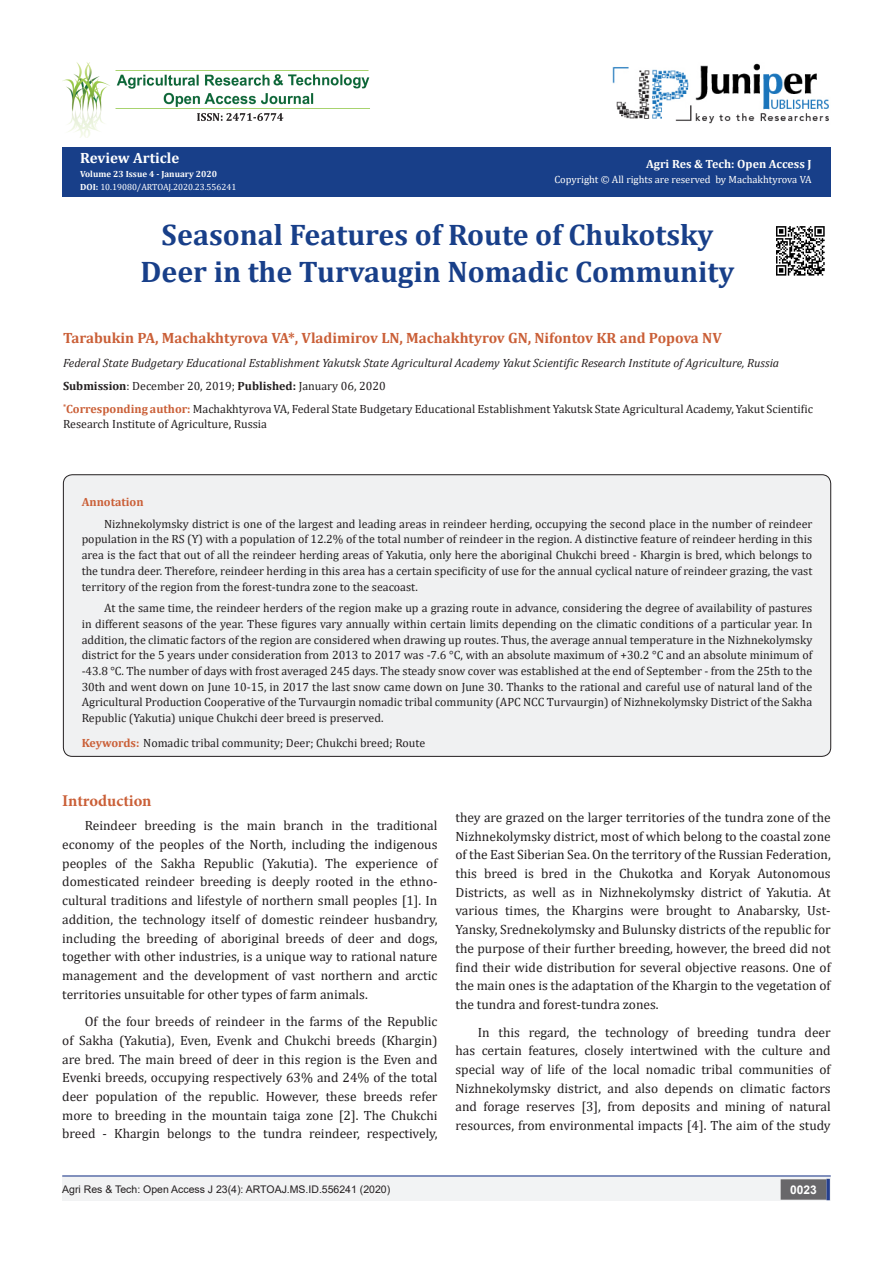
<style>
.page{position:relative;width:893px;height:1263px;background:#fff}
.page>*{position:absolute;margin:0;border:0;box-sizing:border-box;transform-origin:0 0}
.t1{font:700 29.85px "Cambria";color:#183f89}
.t2{font:700 16.5px "Minion Pro";letter-spacing:-.005em;color:#ca5f37}
.t3{font:700 15px "Cambria";color:#ca5f37}
.t4{font:700 15px "Cambria";color:#fff}
.t5{font:13.5px/18.8px "Cambria";color:#231f20;text-align:justify}
.t6{font:12px/15.8px "Cambria";color:#231f20;text-align:justify}
.t7{font:italic 12px "Cambria";color:#231f20}
.t8{font:700 12px "Cambria";color:#fffefc}
.t9{font:700 12px "Cambria";color:#ca5f37}
.t10{font:700 12px "Arial";color:#fff}
.t11{font:10.5px "Arial";color:#231f20}
.t12{font:10.5px "Cambria";color:#fffefc}
.t13{font:9px "Cambria";color:#fff}
.t14{font:700 9px "Cambria";color:#fffefc}
.s1{font-weight:700}
.s2{font-weight:700;color:#ca5f37}
</style>
<div class="page">
<div style="left:62px;top:1176px;width:441px;height:25px;background:#f2f3f4"></div>
<div style="left:503px;top:1176px;width:328px;height:25px;background:#f2f3f4"></div>
<div style="left:781px;top:1180px;width:45px;height:19px;background:#68676a"></div>
<div style="left:781px;top:1179px;width:45px;height:21px;border:2px solid #68676a"></div>
<svg style="left:826px;top:1179px;width:4px;height:21px"></svg>
<img style="left:612px;top:63px;width:217px;height:61px">
<img style="left:62px;top:62px;width:308px;height:76px">
<div style="left:62px;top:147px;width:768px;height:50px;background:#183f89"></div>
<hr style="left:62px;top:1175px;width:769px;height:1px;background:#253f8e">
<div style="left:63px;top:475px;width:768px;height:281px;background:#f0f1f2;border-radius:9px"></div>
<img style="left:776px;top:226px;width:49px;height:50px">
<p class="t4" style="left:80px;top:148px;width:101px">Review Article</p>
<p class="t14" style="left:80px;top:167px;width:138px">Volume 23 Issue 4 - January 2020</p>
<p class="t13" style="left:80px;top:182px;width:158px"><span class="s1">DOI:</span> 10.19080/ARTOAJ.2020.23.556241</p>
<p class="t8" style="left:646px;top:155px;width:167px">Agri Res &amp; Tech: Open Access J</p>
<p class="t12" style="left:554px;top:174px;width:259px">Copyright © All rights are reserved by Machakhtyrova VA</p>
<p class="t1" style="left:162px;top:214px;width:553px">Seasonal Features of Route of Chukotsky</p>
<p class="t1" style="left:141px;top:251px;width:595px">Deer in the Turvaugin Nomadic Community</p>
<p class="t3" style="left:63px;top:328px;width:660px">Tarabukin PA, Machakhtyrova VA*, Vladimirov LN, Machakhtyrov GN, Nifontov KR and Popova NV</p>
<p class="t7" style="left:63px;top:354px;width:718px">Federal State Budgetary Educational Establishment Yakutsk State Agricultural Academy Yakut Scientific Research Institute of Agriculture, Russia</p>
<p class="t6" style="left:63px;top:378px;width:324px"><span class="s1">Submission</span>: December 20, 2019; <span class="s1">Published:</span> January 06, 2020</p>
<p class="t6" style="left:63px;top:402px;width:752px;line-height:14.4px"><sup>*</sup><span class="s2">Corresponding author:</span> Machakhtyrova VA, Federal State Budgetary Educational Establishment Yakutsk State Agricultural Academy, Yakut Scientific<br>Research Institute of Agriculture, Russia</p>
<p class="t9" style="left:82px;top:493px;width:63px">Annotation</p>
<p class="t6" style="left:82px;top:516px;width:732px;text-indent:22px">Nizhnekolymsky district is one of the largest and leading areas in reindeer herding, occupying the second place in the number of reindeer population in the RS (Y) with a population of 12.2% of the total number of reindeer in the region. A distinctive feature of reindeer herding in this area is the fact that out of all the reindeer herding areas of Yakutia, only here the aboriginal Chukchi breed - Khargin is bred, which belongs to the tundra deer. Therefore, reindeer herding in this area has a certain specificity of use for the annual cyclical nature of reindeer grazing, the vast territory of the region from the forest-tundra zone to the seacoast.</p>
<p class="t6" style="left:82px;top:600px;width:732px;text-indent:22px">At the same time, the reindeer herders of the region make up a grazing route in advance, considering the degree of availability of pastures in different seasons of the year. These figures vary annually within certain limits depending on the climatic conditions of a particular year. In addition, the climatic factors of the region are considered when drawing up routes. Thus, the average annual temperature in the Nizhnekolymsky district for the 5 years under consideration from 2013 to 2017 was -7.6 °C, with an absolute maximum of +30.2 °C and an absolute minimum of -43.8 °C. The number of days with frost averaged 245 days. The steady snow cover was established at the end of September - from the 25th to the 30th and went down on June 10-15, in 2017 the last snow came down on June 30. Thanks to the rational and careful use of natural land of the Agricultural Production Cooperative of the Turvaurgin nomadic tribal community (APC NCC Turvaurgin) of Nizhnekolymsky District of the Sakha Republic (Yakutia) unique Chukchi deer breed is preserved.</p>
<p class="t6" style="left:82px;top:735px;width:345px"><span class="s2">Keywords:</span> Nomadic tribal community; Deer; Chukchi breed; Route</p>
<p class="t2" style="left:62px;top:789px;width:91px">Introduction</p>
<p class="t5" style="left:62px;top:816px;width:377px;text-indent:22px">Reindeer breeding is the main branch in the traditional economy of the peoples of the North, including the indigenous peoples of the Sakha Republic (Yakutia). The experience of domesticated reindeer breeding is deeply rooted in the ethno&shy;cultural traditions and lifestyle of northern small peoples [1]. In addition, the technology itself of domestic reindeer husbandry, including the breeding of aboriginal breeds of deer and dogs, together with other industries, is a unique way to rational nature management and the development of vast northern and arctic territories unsuitable for other types of farm animals.</p>
<p class="t5" style="left:62px;top:1012px;width:377px;text-indent:22px">Of the four breeds of reindeer in the farms of the Republic of Sakha (Yakutia), Even, Evenk and Chukchi breeds (Khargin) are bred. The main breed of deer in this region is the Even and Evenki breeds, occupying respectively 63% and 24% of the total deer population of the republic. However, these breeds refer more to breeding in the mountain taiga zone [2]. The Chukchi breed - Khargin belongs to the tundra reindeer, respectively,</p>
<p class="t5" style="left:455px;top:808px;width:377px">they are grazed on the larger territories of the tundra zone of the Nizhnekolymsky district, most of which belong to the coastal zone of the East Siberian Sea. On the territory of the Russian Federation, this breed is bred in the Chukotka and Koryak Autonomous Districts, as well as in Nizhnekolymsky district of Yakutia. At various times, the Khargins were brought to Anabarsky, Ust-Yansky, Srednekolymsky and Bulunsky districts of the republic for the purpose of their further breeding, however, the breed did not find their wide distribution for several objective reasons. One of the main ones is the adaptation of the Khargin to the vegetation of the tundra and forest-tundra zones.</p>
<p class="t5" style="left:455px;top:1022px;width:377px;text-indent:22px">In this regard, the technology of breeding tundra deer has certain features, closely intertwined with the culture and special way of life of the local nomadic tribal communities of Nizhnekolymsky district, and also depends on climatic factors and forage reserves [3], from deposits and mining of natural resources, from environmental impacts [4]. The aim of the study</p>
<p class="t11" style="left:62px;top:1182px;width:329px">Agri Res &amp; Tech: Open Access J 23(4): ARTOAJ.MS.ID.556241 (2020)</p>
<p class="t10" style="left:790px;top:1181px;width:28px">0023</p>
</div>
